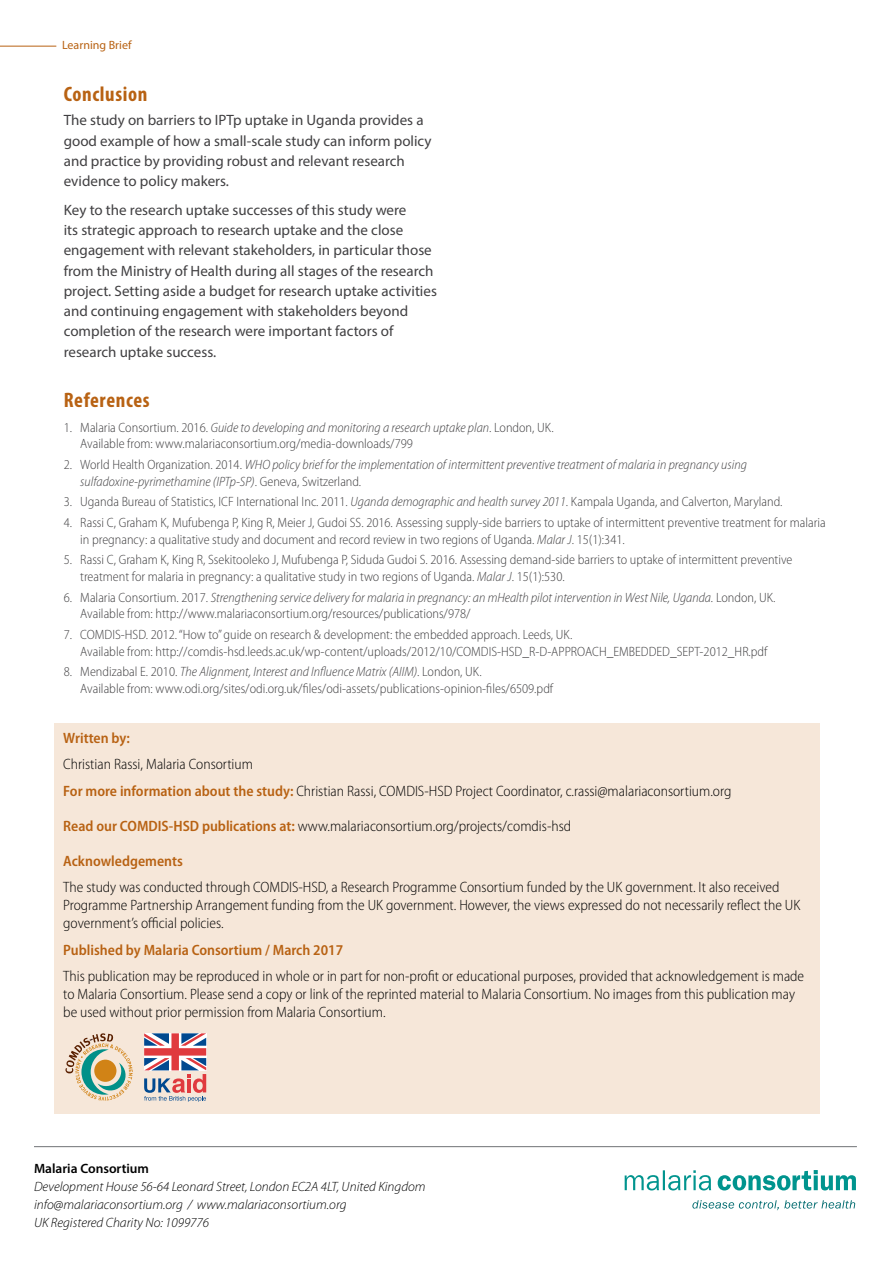
<style>
.page{position:relative;width:893px;height:1263px;background:#fff}
.page>*{position:absolute;margin:0;border:0;box-sizing:border-box;transform-origin:0 0}
.t1{font:700 condensed 21px "Myriad Pro";letter-spacing:.03em;color:#b86213}
.t2{font:300 semi-condensed 15px/18px "Myriad Pro";color:#000}
.t3{font:15px/20.2px "Myriad Pro";color:#414042}
.t4{font:600 semi-condensed 15px "Myriad Pro";color:#b86213}
.t5{font:300 semi-condensed 13.5px/16.5px "Myriad Pro";color:#414042}
.t6{font:italic 300 semi-condensed 13.5px/16.5px "Myriad Pro";color:#414042}
.t7{font:italic 300 13.5px/18px "Myriad Pro";color:#000}
.t8{font:600 13.5px "Myriad Pro";color:#000}
.t9{font:12px "Myriad Pro";color:#b86213}
.s1{font-style:italic}
.s2{font-style:normal}
.s3{font-weight:600;color:#b86213}
</style>
<div class="page">
<svg style="left:625px;top:1170px;width:231px;height:20px"></svg>
<svg style="left:692px;top:1200px;width:163px;height:10px"></svg>
<hr style="left:34px;top:1146px;width:823px;height:1px;background:#808285">
<hr style="left:0;top:46px;width:56px;height:1px;background:#b86213">
<div style="left:55px;top:723px;width:765px;height:390px;background:#f6e7d9"></div>
<svg style="left:144px;top:1033px;width:62px;height:69px"></svg>
<svg style="left:65px;top:1033px;width:68px;height:67px"></svg>
<p class="t9" style="left:62px;top:38px;width:71px">Learning Brief</p>
<h1 class="t1" style="left:64px;top:82px;width:85px">Conclusion</h1>
<p class="t3" style="left:64px;top:110px;width:369px">The study on barriers to IPTp uptake in Uganda provides a good example of how a small-scale study can inform policy and practice by providing robust and relevant research evidence to policy makers.</p>
<p class="t3" style="left:64px;top:199px;width:375px">Key to the research uptake successes of this study were<br>its strategic approach to research uptake and the close engagement with relevant stakeholders, in particular those from the Ministry of Health during all stages of the research project. Setting aside a budget for research uptake activities and continuing engagement with stakeholders beyond completion of the research were important factors of research uptake success.</p>
<h1 class="t1" style="left:64px;top:388px;width:87px">References</h1>
<p class="t5" style="left:80px;top:419px;width:475px;text-indent:-16px">1. Malaria Consortium. 2016. <span class="s1">Guide to developing and monitoring a research uptake plan</span>. London, UK.<br>Available from: www.malariaconsortium.org/media-downloads/799</p>
<p class="t6" style="left:80px;top:457px;width:668px;text-indent:-16px"><span class="s2">2. World Health Organization. 2014.</span> WHO policy brief for the implementation of intermittent preventive treatment of malaria in pregnancy using sulfadoxine-pyrimethamine (IPTp-SP)<span class="s2">. Geneva, Switzerland.</span></p>
<p class="t5" style="left:64px;top:494px;width:720px">3. Uganda Bureau of Statistics, ICF International Inc. 2011. <span class="s1">Uganda demographic and health survey 2011</span>. Kampala Uganda, and Calverton, Maryland.</p>
<p class="t5" style="left:80px;top:515px;width:747px;text-indent:-16px">4. Rassi C, Graham K, Mufubenga P, King R, Meier J, Gudoi SS. 2016. Assessing supply-side barriers to uptake of intermittent preventive treatment for malaria in pregnancy: a qualitative study and document and record review in two regions of Uganda. <span class="s1">Malar J</span>. 15(1):341.</p>
<p class="t5" style="left:80px;top:552px;width:714px;text-indent:-16px">5. Rassi C, Graham K, King R, Ssekitooleko J, Mufubenga P, Siduda Gudoi S. 2016. Assessing demand-side barriers to uptake of intermittent preventive treatment for malaria in pregnancy: a qualitative study in two regions of Uganda. <span class="s1">Malar J</span>. 15(1):530.</p>
<p class="t5" style="left:80px;top:589px;width:697px;text-indent:-16px">6. Malaria Consortium. 2017. <span class="s1">Strengthening service delivery for malaria in pregnancy: an mHealth pilot intervention in West Nile, Uganda.</span> London, UK.<br>Available from: http://www.malariaconsortium.org/resources/publications/978/</p>
<p class="t5" style="left:80px;top:626px;width:689px;text-indent:-16px">7. COMDIS-HSD. 2012. “How to” guide on research &amp; development: the embedded approach. Leeds, UK.<br>Available from: http://comdis-hsd.leeds.ac.uk/wp-content/uploads/2012/10/COMDIS-HSD_R-D-APPROACH_EMBEDDED_SEPT-2012_HR.pdf</p>
<p class="t5" style="left:80px;top:664px;width:474px;text-indent:-16px">8. Mendizabal E. 2010. <span class="s1">The Alignment, Interest and Influence Matrix (AIIM)</span>. London, UK.<br>Available from: www.odi.org/sites/odi.org.uk/files/odi-assets/publications-opinion-files/6509.pdf</p>
<p class="t4" style="left:63px;top:729px;width:68px">Written by:</p>
<p class="t2" style="left:63px;top:751px;width:670px;line-height:26.5px">Christian Rassi, Malaria Consortium<br><span class="s3">For more information about the study:</span> Christian Rassi, COMDIS-HSD Project Coordinator, c.rassi@malariaconsortium.org</p>
<p class="t2" style="left:63px;top:817px;width:509px"><span class="s3">Read our COMDIS-HSD publications at:</span> www.malariaconsortium.org/projects/comdis-hsd</p>
<p class="t4" style="left:63px;top:852px;width:121px">Acknowledgements</p>
<p class="t2" style="left:63px;top:878px;width:739px">The study was conducted through COMDIS-HSD, a Research Programme Consortium funded by the UK government. It also received<br>Programme Partnership Arrangement funding from the UK government. However, the views expressed do not necessarily reflect the UK government’s official policies.</p>
<p class="t4" style="left:63px;top:941px;width:281px">Published by Malaria Consortium / March 2017</p>
<p class="t2" style="left:63px;top:967px;width:742px">This publication may be reproduced in whole or in part for non-profit or educational purposes, provided that acknowledgement is made to Malaria Consortium. Please send a copy or link of the reprinted material to Malaria Consortium. No images from this publication may be used without prior permission from Malaria Consortium.</p>
<p class="t8" style="left:34px;top:1159px;width:117px">Malaria Consortium</p>
<p class="t7" style="left:34px;top:1177px;width:393px">Development House 56-64 Leonard Street, London EC2A 4LT, United Kingdom info@malariaconsortium.org / www.malariaconsortium.org<br>UK Registered Charity No: 1099776</p>
</div>
